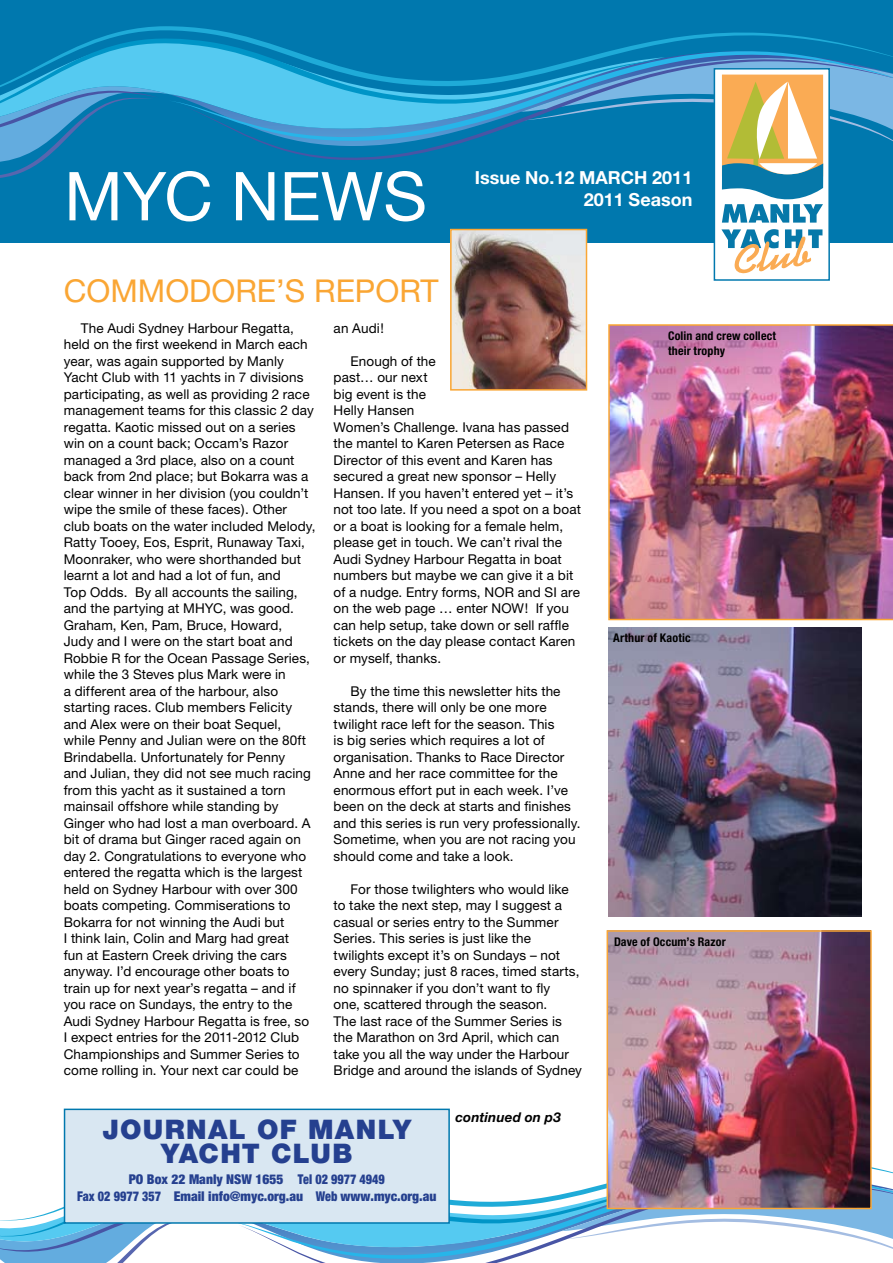
<style>
.page{position:relative;width:893px;height:1263px;background:#fff}
.page>*{position:absolute;margin:0;border:0;box-sizing:border-box;transform-origin:0 0}
.t1{font:67.5px "Helvetica Neue";color:#fff}
.t2{font:31.5px "Helvetica Neue";color:#faa634}
.t3{font:900 27px/24px "Helvetica Neue";letter-spacing:.045em;color:#25408f;text-align:center}
.t4{font:700 18px/21.6px "Helvetica Neue";color:#fff;text-align:right}
.t5{font:13.5px/16.5px "Helvetica Neue";letter-spacing:.01em;color:#000}
.t6{font:900 condensed 13.5px/16.5px "Helvetica Neue";color:#25408f;text-align:center}
.t7{font:italic 700 13.5px "Helvetica Neue";letter-spacing:.01em;color:#000}
.t8{font:700 condensed 12px/15px "Helvetica Neue";letter-spacing:.015em;color:#000}
</style>
<div class="page">
<svg style="left:0;top:1205px;width:170px;height:58px"></svg>
<svg style="left:241px;top:1171px;width:652px;height:90px"></svg>
<div style="left:65px;top:1109px;width:384px;height:114px;background:#d9e7f2"></div>
<div style="left:64px;top:1108px;width:386px;height:116px;border:2px solid #0078ae"></div>
<div style="left:0;top:0;width:893px;height:242px;background:#0078ae"></div>
<svg style="left:1px;top:26px;width:843px;height:59px"></svg>
<svg style="left:0;top:85px;width:169px;height:93px"></svg>
<svg style="left:265px;top:144px;width:192px;height:16px"></svg>
<svg style="left:169px;top:49px;width:352px;height:95px"></svg>
<div style="left:714px;top:69px;width:115px;height:211px;background:#fff"></div>
<svg style="left:521px;top:44px;width:372px;height:179px"></svg>
<svg style="left:721px;top:229px;width:101px;height:45px"></svg>
<div style="left:714px;top:68px;width:116px;height:213px;border:2px solid #0078ae"></div>
<img style="left:453px;top:232px;width:131px;height:156px">
<div style="left:450px;top:229px;width:137px;height:162px;border:2px solid #faa634"></div>
<img style="left:608px;top:324px;width:285px;height:296px">
<img style="left:610px;top:933px;width:259px;height:273px">
<div style="left:607px;top:930px;width:265px;height:279px;border:2px solid #faa634"></div>
<img style="left:608px;top:627px;width:253px;height:289px">
<h1 class="t1" style="left:64px;top:156px;width:364px">MYC NEWS</h1>
<h3 class="t4" style="left:475px;top:167px;width:219px">Issue No.12 MARCH 2011<br>2011 Season</h3>
<h2 class="t2" style="left:64px;top:272px;width:26px">comm</h2>
<h2 class="t2" style="left:165px;top:272px;width:46px">Odore</h2>
<h2 class="t2" style="left:276px;top:272px;width:60px">’s report</h2>
<p class="t5" style="left:64px;top:320px;width:253px;text-indent:17px">The Audi Sydney Harbour Regatta, held on the first weekend in March each year, was again supported by Manly Yacht Club with 11 yachts in 7 divisions participating, as well as providing 2 race management teams for this classic 2 day regatta. Kaotic missed out on a series win on a count back; Occam’s Razor managed a 3rd place, also on a count back from 2nd place; but Bokarra was a clear winner in her division (you couldn’t wipe the smile of these faces). Other club boats on the water included Melody, Ratty Tooey, Eos, Esprit, Runaway Taxi, Moonraker, who were shorthanded but learnt a lot and had a lot of fun, and<br>Top Odds. By all accounts the sailing, and the partying at MHYC, was good.<br>Graham, Ken, Pam, Bruce, Howard,<br>Judy and I were on the start boat and Robbie R for the Ocean Passage Series, while the 3 Steves plus Mark were in<br>a different area of the harbour, also starting races. Club members Felicity and Alex were on their boat Sequel, while Penny and Julian were on the 80ft Brindabella. Unfortunately for Penny<br>and Julian, they did not see much racing from this yacht as it sustained a torn mainsail offshore while standing by Ginger who had lost a man overboard. A bit of drama but Ginger raced again on day 2. Congratulations to everyone who entered the regatta which is the largest held on Sydney Harbour with over 300 boats competing. Commiserations to Bokarra for not winning the Audi but<br>I think Iain, Colin and Marg had great<br>fun at Eastern Creek driving the cars anyway. I’d encourage other boats to train up for next year’s regatta – and if you race on Sundays, the entry to the Audi Sydney Harbour Regatta is free, so I expect entries for the 2011-2012 Club Championships and Summer Series to come rolling in. Your next car could be</p>
<p class="t5" style="left:334px;top:319px;width:52px">an Audi!</p>
<p class="t5" style="left:334px;top:352px;width:249px;text-indent:17px">Enough of the<br>past… our next<br>big event is the<br>Helly Hansen<br>Women’s Challenge. Ivana has passed the mantel to Karen Petersen as Race<br>Director of this event and Karen has secured a great new sponsor – Helly<br>Hansen. If you haven’t entered yet – it’s not too late. If you need a spot on a boat or a boat is looking for a female helm, please get in touch. We can’t rival the<br>Audi Sydney Harbour Regatta in boat numbers but maybe we can give it a bit of a nudge. Entry forms, NOR and SI are on the web page … enter NOW! If you can help setup, take down or sell raffle tickets on the day please contact Karen or myself, thanks.</p>
<p class="t5" style="left:334px;top:682px;width:249px;text-indent:17px">By the time this newsletter hits the stands, there will only be one more twilight race left for the season. This<br>is big series which requires a lot of organisation. Thanks to Race Director Anne and her race committee for the enormous effort put in each week. I’ve been on the deck at starts and finishes and this series is run very professionally.<br>Sometime, when you are not racing you should come and take a look.</p>
<p class="t5" style="left:334px;top:880px;width:250px;text-indent:17px">For those twilighters who would like to take the next step, may I suggest a casual or series entry to the Summer Series. This series is just like the twilights except it’s on Sundays – not every Sunday; just 8 races, timed starts, no spinnaker if you don’t want to fly<br>one, scattered through the season.<br>The last race of the Summer Series is the Marathon on 3rd April, which can take you all the way under the Harbour Bridge and around the islands of Sydney</p>
<h3 class="t3" style="left:102px;top:1117px;width:310px">JOURNAL OF MANLY<br>YACHT CLUB</h3>
<p class="t6" style="left:77px;top:1171px;width:361px">PO Box 22 Manly NSW 1655 Tel 02 9977 4949<br>Fax 02 9977 357 Email info@myc.org.au Web www.myc.org.au</p>
<p class="t7" style="left:456px;top:1109px;width:107px">continued on p3</p>
<p class="t8" style="left:668px;top:329px;width:110px">Colin and crew collect their trophy</p>
<p class="t8" style="left:613px;top:630px;width:79px">Arthur of Kaotic</p>
<p class="t8" style="left:614px;top:934px;width:113px">Dave of Occum’s Razor</p>
</div>
